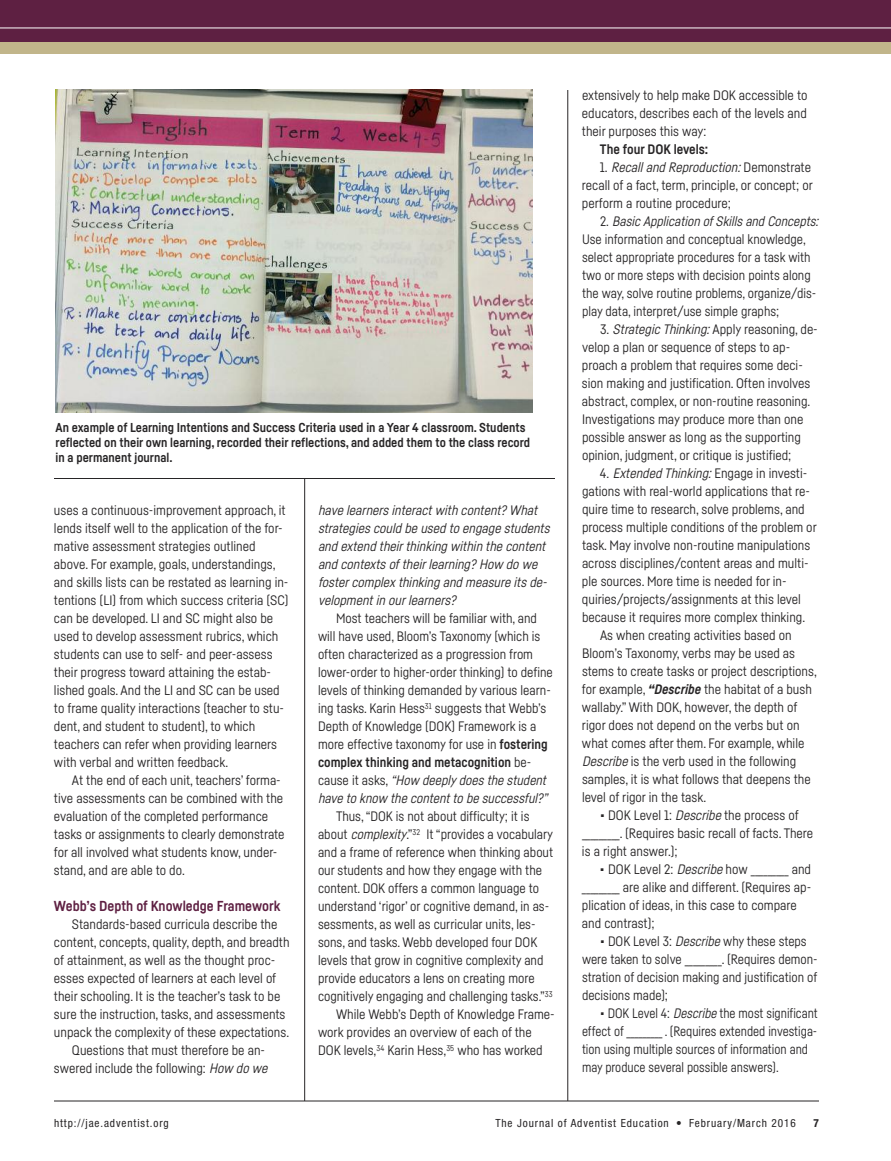
<style>
.page{position:relative;width:891px;height:1161px;background:#fff}
.page>*{position:absolute;margin:0;border:0;box-sizing:border-box;transform-origin:0 0}
.t1{font:700 14.25px "Fabrikat";color:#5e2042}
.t2{font:13.5px/18px "Fabrikat";color:#272526}
.t3{font:italic 13.5px/18px "Fabrikat";color:#272526}
.t4{font:13.5px/18px "Fabrikat";color:#272526;scale:.95 1}
.t5{font:700 13.5px "Fabrikat";color:#272526}
.t6{font:700 12.75px/15px "Fabrikat";color:#272526}
.t7{font:condensed 11.25px "Helvetica Neue";letter-spacing:.08em;color:#272526}
.t8{font:700 condensed 11.25px "Helvetica Neue";color:#272526}
.s1{font-style:italic}
.s2{font-weight:700}
.s3{font-weight:900;font-style:italic}
.s4{font-weight:700;font-style:italic}
</style>
<div class="page">
<hr style="left:304px;top:479px;width:1px;height:622px;background:#272526">
<hr style="left:568px;top:90px;width:1px;height:1011px;background:#272526">
<hr style="left:54px;top:1101px;width:765px;height:1px;background:#272526">
<div style="left:0;top:40px;width:891px;height:14px;background:#c1b58a"></div>
<div style="left:0;top:0;width:891px;height:41px;background:#5e2042"></div>
<hr style="left:0;top:28px;width:891px;height:1px;background:#fff">
<img style="left:56px;top:89px;width:476px;height:324px">
<hr style="left:54px;top:478px;width:501px;height:1px;background:#272526">
<p class="t6" style="left:56px;top:421px;width:476px">An example of Learning Intentions and Success Criteria used in a year 4 classroom. Students reflected on their own learning, recorded their reflections, and added them to the class record in a permanent journal.</p>
<p class="t2" style="left:54px;top:502px;width:236px">uses a continuous-improvement approach, it lends itself well to the application of the for&shy;mative assessment strategies outlined above. For example, goals, understandings, and skills lists can be restated as learning in&shy;tentions (li) from which success criteria (SC) can be developed. li and SC might also be used to develop assessment rubrics, which students can use to self- and peer-assess their progress toward attaining the estab&shy;lished goals. and the li and SC can be used to frame quality interactions (teacher to stu&shy;dent, and student to student), to which teachers can refer when providing learners with verbal and written feedback.</p>
<p class="t2" style="left:54px;top:772px;width:232px;text-indent:18px">at the end of each unit, teachers’ forma&shy;tive assessments can be combined with the evaluation of the completed performance tasks or assignments to clearly demonstrate for all involved what students know, under&shy;stand, and are able to do.</p>
<p class="t1" style="left:54px;top:900px;width:228px">Webb’s Depth of Knowledge Framework</p>
<p class="t2" style="left:72px;top:916px;width:207px">Standards-based curricula describe the</p>
<p class="t2" style="left:54px;top:934px;width:237px">content, concepts, quality, depth, and breadth</p>
<p class="t2" style="left:54px;top:952px;width:223px">of attainment, as well as the thought proc-</p>
<p class="t2" style="left:54px;top:970px;width:224px">esses expected of learners at each level of</p>
<p class="t2" style="left:54px;top:988px;width:228px">their schooling. it is the teacher’s task to be</p>
<p class="t2" style="left:54px;top:1006px;width:233px">sure the instruction, tasks, and assessments</p>
<p class="t2" style="left:54px;top:1024px;width:237px">unpack the complexity of these expectations.</p>
<p class="t2" style="left:72px;top:1042px;width:195px">questions that must therefore be an-</p>
<p class="t2" style="left:54px;top:1060px;width:217px">swered include the following: <span class="s1">howdowe</span></p>
<p class="t3" style="left:318px;top:502px;width:236px">have learners interact with content? What strategies could be used to engage students and extend their thinking within the content and contexts of their learning? how do we foster complex thinking and measure its de&shy;velopment in our learners?</p>
<p class="t2" style="left:318px;top:610px;width:236px;text-indent:18px">Most teachers will be familiar with, and will have used, Bloom’s taxonomy (which is often characterized as a progression from lower-order to higher-order thinking) to define levels of thinking demanded by various learn&shy;ing tasks. karin hess<sup>31</sup> suggests that Webb’s depth of knowledge (dOk) Framework is a more effective taxonomy for use in <span class="s2">fostering complex thinking and metacognition</span> be-<br>c a u s e i t a s ks , <span class="s1">“how deeply does the student have to know the content to be successful?”</span></p>
<p class="t2" style="left:336px;top:808px;width:195px">thus,“dOk is not about difficulty; it is</p>
<p class="t2" style="left:318px;top:826px;width:237px">about <span class="s1">complexity</span>.”<sup>32</sup> it “provides a vocabulary</p>
<p class="t2" style="left:318px;top:844px;width:237px">and a frame of reference when thinking about</p>
<p class="t2" style="left:318px;top:862px;width:226px">our students and how they engage with the</p>
<p class="t2" style="left:318px;top:880px;width:223px">content. dOk offers a common language to</p>
<p class="t2" style="left:318px;top:898px;width:233px">understand ‘rigor’ or cognitive demand, in as-</p>
<p class="t2" style="left:318px;top:916px;width:219px">sessments, as well as curricular units, les-</p>
<p class="t2" style="left:318px;top:934px;width:221px">sons, and tasks. Webb developed four dOk</p>
<p class="t2" style="left:318px;top:952px;width:227px">levels that grow in cognitive complexity and</p>
<p class="t2" style="left:318px;top:970px;width:218px">provide educators a lens on creating more</p>
<p class="t2" style="left:318px;top:988px;width:236px">cognitively engaging and challenging tasks.”<sup>33</sup></p>
<p class="t2" style="left:336px;top:1006px;width:220px">While Webb’s depth of knowledge Frame-</p>
<p class="t2" style="left:318px;top:1024px;width:215px">work provides an overview of each of the</p>
<p class="t2" style="left:318px;top:1042px;width:226px">dOk levels,<sup>34</sup> karin hess,<sup>35</sup> who has worked</p>
<p class="t2" style="left:582px;top:87px;width:227px;text-align:justify">extensively to help make dOk accessible to educators, describes each of the levels and their purposes this way:</p>
<p class="t5" style="left:600px;top:144px;width:110px">The four DOK levels:</p>
<p class="t2" style="left:582px;top:159px;width:232px;text-indent:18px">1. <span class="s1">recall and reproduction:</span> demonstrate recall of a fact, term, principle, or concept; or perform a routine procedure;</p>
<p class="t2" style="left:582px;top:213px;width:241px;text-indent:18px">2 . <span class="s1">Basic application of Skills and Concepts: </span>use information and conceptual knowledge, select appropriate procedures for a task with two or more steps with decision points along the way, solve routine problems, organize/dis&shy;play data, interpret/use simple graphs;</p>
<p class="t2" style="left:582px;top:321px;width:237px;text-indent:18px">3. <span class="s1">Strategicthinking:</span>apply reasoning, de&shy;velop a plan or sequence of steps to ap&shy;proach a problem that requires some deci&shy;sion making and justification. Often involves abstract, complex, or non-routine reasoning. investigations may produce more than one possible answer as long as the supporting opinion, judgment, or critique is justified;</p>
<p class="t2" style="left:600px;top:465px;width:209px">4. <span class="s1">Extendedthinking:</span>Engage in investi-</p>
<p class="t2" style="left:582px;top:483px;width:230px">gations with real-world applications that re-</p>
<p class="t2" style="left:582px;top:501px;width:224px">quire time to research, solve problems, and</p>
<p class="t2" style="left:582px;top:519px;width:236px">process multiple conditions of the problem or</p>
<p class="t2" style="left:582px;top:537px;width:230px">task. May involve non-routine manipulations</p>
<p class="t2" style="left:582px;top:555px;width:228px">across disciplines/content areas and multi-</p>
<p class="t2" style="left:582px;top:573px;width:206px">ple sources. More time is needed for in-</p>
<p class="t2" style="left:582px;top:591px;width:221px">quiries/projects/assignments at this level</p>
<p class="t2" style="left:582px;top:609px;width:225px">because it requires more complex thinking.</p>
<p class="t2" style="left:600px;top:627px;width:193px">as when creating activities based on</p>
<p class="t2" style="left:582px;top:645px;width:215px">Bloom’s taxonomy, verbs may be used as</p>
<p class="t2" style="left:582px;top:663px;width:236px">stems to create tasks or project descriptions,</p>
<p class="t2" style="left:582px;top:681px;width:231px">for example, <span class="s3">“</span><span class="s4">Describe</span> the habitat of a bush</p>
<p class="t2" style="left:582px;top:699px;width:217px">wallaby.” With dOk, however, the depth of</p>
<p class="t2" style="left:582px;top:717px;width:219px">rigor does not depend on the verbs but on</p>
<p class="t2" style="left:582px;top:735px;width:224px">what comes after them. For example, while</p>
<p class="t2" style="left:582px;top:753px;width:216px"><span class="s1">describe</span>is the verb used in the following</p>
<p class="t2" style="left:582px;top:771px;width:230px">samples, it is what follows that deepens the</p>
<p class="t2" style="left:582px;top:789px;width:126px">level of rigor in the task.</p>
<p class="t2" style="left:582px;top:807px;width:233px;text-indent:18px"><span class="s2">•</span> dOk level 1: <span class="s1">describe</span>the process of _________. (requires basic recall of facts. there is a right answer.);</p>
<p class="t2" style="left:582px;top:861px;width:231px;text-indent:18px"><span class="s2">•</span> dOk level 2: <span class="s1">describe</span>how _________ and _________ are alike and different. (requires ap&shy;plication of ideas, in this case to compare and contrast);</p>
<p class="t2" style="left:582px;top:933px;width:237px;text-indent:18px"><span class="s2">•</span> dOk level 3: <span class="s1">describe</span>why these steps were taken to solve _________. (requires demon&shy;stration of decision making and justification of decisions made);</p>
<p class="t4" style="left:582px;top:1005px;width:250px;text-indent:18px"><span class="s2">•</span> dOk level 4: <span class="s1">describe</span>the most significant effect of _________ . (requires extended investiga&shy;tion using multiple sources of information and may produce several possible answers).</p>
<p class="t7" style="left:54px;top:1119px;width:116px">http://jae.adventist.org</p>
<p class="t7" style="left:495px;top:1119px;width:302px">The Journal of Adventist Education • February/March 2016</p>
<p class="t8" style="left:814px;top:1119px;width:7px">7</p>
</div>
